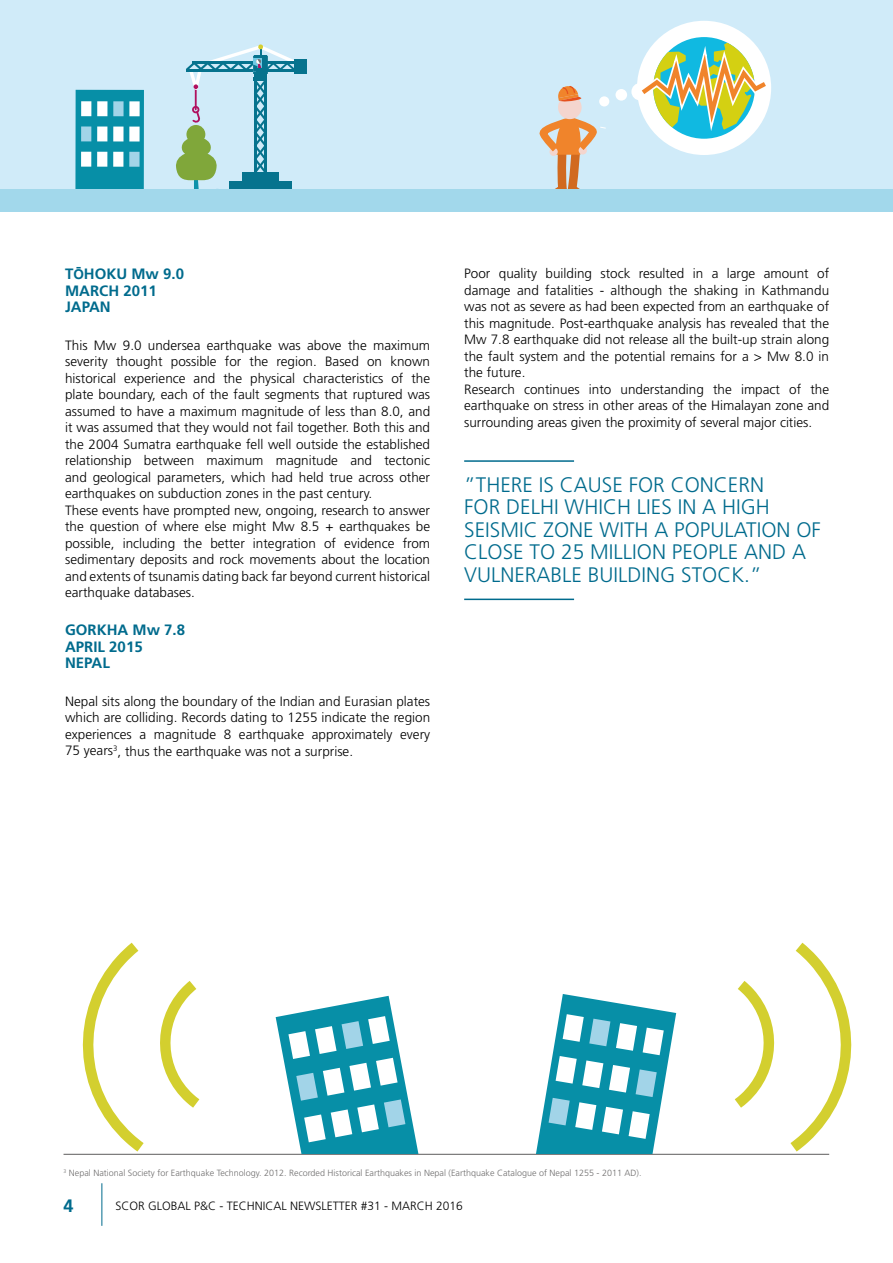
<style>
.page{position:relative;width:893px;height:1263px;background:#fff}
.page>*{position:absolute;margin:0;border:0;box-sizing:border-box;transform-origin:0 0}
.t1{font:300 21px/22.5px "Frutiger LT Std";color:#006b8d}
.t2{font:700 18px "Frutiger LT Std";color:#006b8d}
.t3{font:700 15px/16.5px "Frutiger LT Std";color:#006b8d}
.t4{font:300 13.5px/16.5px "Frutiger LT Std";color:#000}
.t5{font:300 12px "Frutiger LT Std";color:#000}
.t6{font:300 9px "Frutiger LT Std";color:#706f6f}
.s1{font-family:"Arial";font-size:13.5px}
</style>
<div class="page">
<hr style="left:102px;top:1183px;width:1px;height:43px;background:#006b8d">
<hr style="left:464px;top:460px;width:110px;height:2px;background:#006b8d">
<hr style="left:464px;top:599px;width:110px;height:1px;background:#006b8d">
<div style="left:0;top:0;width:893px;height:212px;background:#d0ebf9"></div>
<div style="left:558px;top:96px;width:24px;height:23px;background:#f4d5ce;border-radius:50%"></div>
<svg style="left:539px;top:114px;width:67px;height:75px"></svg>
<svg style="left:558px;top:86px;width:24px;height:17px"></svg>
<div style="left:637px;top:21px;width:134px;height:134px;background:#fff;border-radius:50%"></div>
<div style="left:615px;top:89px;width:12px;height:12px;background:#fff;border-radius:50%"></div>
<div style="left:599px;top:96px;width:10px;height:10px;background:#fff;border-radius:50%"></div>
<div style="left:631px;top:83px;width:18px;height:17px;background:#fff;border-radius:50%"></div>
<div style="left:653px;top:37px;width:102px;height:102px;background:#10b9e1;border-radius:50%"></div>
<svg style="left:637px;top:37px;width:133px;height:93px"></svg>
<div style="left:75px;top:90px;width:69px;height:101px;background:#078fa7"></div>
<div style="left:129px;top:101px;width:11px;height:15px;background:#fff"></div>
<div style="left:113px;top:101px;width:11px;height:15px;background:#a2d4e8"></div>
<div style="left:97px;top:101px;width:10px;height:15px;background:#fff"></div>
<div style="left:81px;top:101px;width:10px;height:15px;background:#fff"></div>
<div style="left:129px;top:127px;width:11px;height:14px;background:#fff"></div>
<div style="left:113px;top:127px;width:11px;height:14px;background:#fff"></div>
<div style="left:97px;top:126px;width:10px;height:15px;background:#fff"></div>
<div style="left:81px;top:126px;width:10px;height:15px;background:#a2d4e8"></div>
<div style="left:129px;top:152px;width:11px;height:15px;background:#a2d4e8"></div>
<div style="left:113px;top:152px;width:10px;height:15px;background:#fff"></div>
<div style="left:97px;top:152px;width:10px;height:15px;background:#fff"></div>
<div style="left:81px;top:152px;width:10px;height:15px;background:#fff"></div>
<div style="left:294px;top:59px;width:12px;height:14px;background:#06738e"></div>
<div style="left:0;top:189px;width:893px;height:23px;background:#a2d8eb"></div>
<svg style="left:176px;top:44px;width:124px;height:145px"></svg>
<hr style="left:64px;top:1154px;width:765px;height:1px;background:#706f6f">
<svg style="left:536px;top:994px;width:140px;height:159px"></svg>
<svg style="left:734px;top:942px;width:118px;height:210px"></svg>
<svg style="left:82px;top:942px;width:118px;height:210px"></svg>
<svg style="left:276px;top:996px;width:143px;height:157px"></svg>
<p class="t3" style="left:65px;top:266px;width:120px">T<span class="s1">Ō</span>HOKU Mw 9.0<br>MARCH 2011<br>JAPAN</p>
<p class="t4" style="left:65px;top:337px;width:367px">This Mw 9.0 undersea earthquake was above the maximum severity thought possible for the region. Based on known historical experience and the physical characteristics of the plate boundary, each of the fault segments that ruptured was assumed to have a maximum magnitude of less than 8.0, and it was assumed that they would not fail together. Both this and the 2004 Sumatra earthquake fell well outside the established relationship between maximum magnitude and tectonic and geological parameters, which had held true across other earthquakes on subduction zones in the past century.<br>These events have prompted new, ongoing, research to answer the question of where else might Mw 8.5 + earthquakes be possible, including the better integration of evidence from sedimentary deposits and rock movements about the location and extents of tsunamis dating back far beyond current historical earthquake databases.</p>
<p class="t3" style="left:65px;top:622px;width:122px">GORKHA Mw 7.8<br>APRIL 2015<br>NEPAL</p>
<p class="t4" style="left:65px;top:693px;width:367px;text-align:justify">Nepal sits along the boundary of the Indian and Eurasian plates which are colliding. Records dating to 1255 indicate the region experiences a magnitude 8 earthquake approximately every 75 years<sup>3</sup>, thus the earthquake was not a surprise.</p>
<p class="t4" style="left:464px;top:265px;width:367px">Poor quality building stock resulted in a large amount of damage and fatalities - although the shaking in Kathmandu was not as severe as had been expected from an earthquake of this magnitude. Post-earthquake analysis has revealed that the Mw 7.8 earthquake did not release all the built-up strain along the fault system and the potential remains for a &gt; Mw 8.0 in the future.<br>Research continues into understanding the impact of the earthquake on stress in other areas of the Himalayan zone and surrounding areas given the proximity of several major cities.</p>
<h1 class="t1" style="left:464px;top:473px;width:358px">”THERE IS CAUSE FOR CONCERN<br>FOR DELHI WHICH LIES IN A HIGH<br>SEISMIC ZONE WITH A POPULATION OF<br>CLOSE TO 25 MILLION PEOPLE AND A<br>VULNERABLE BUILDING STOCK.”</h1>
<p class="t6" style="left:64px;top:1168px;width:580px"><sup>3</sup> Nepal National Society for Earthquake Technology. 2012. Recorded Historical Earthquakes in Nepal (Earthquake Catalogue of Nepal 1255 - 2011 AD).</p>
<h2 class="t2" style="left:63px;top:1195px;width:12px">4</h2>
<p class="t5" style="left:115px;top:1199px;width:349px">SCOR GLOBAL P&amp;C - TECHNICAL NEWSLETTER #31 - MARCH 2016</p>
</div>
